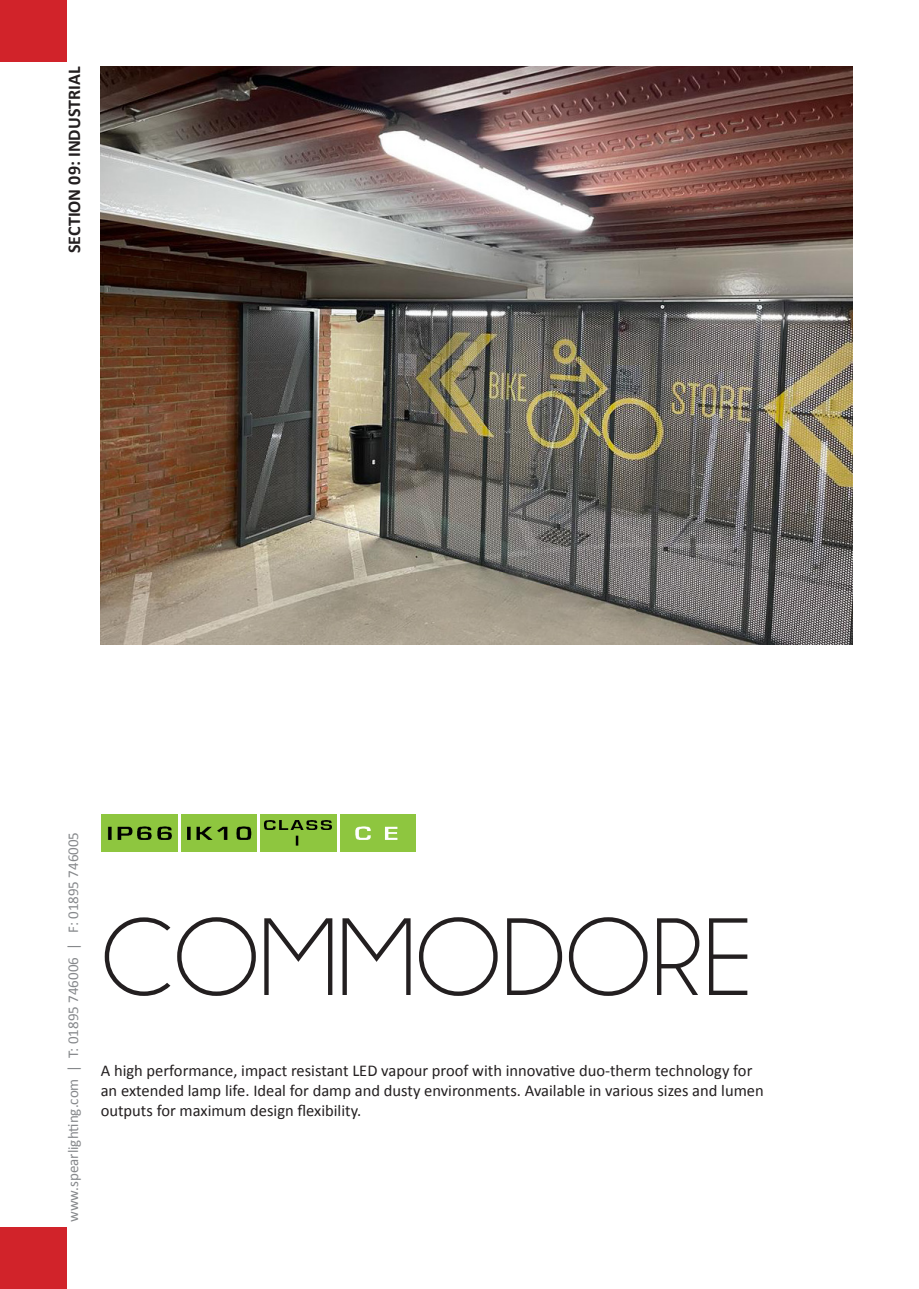
<style>
.page{position:relative;width:919px;height:1289px;background:#fff}
.page>*{position:absolute;margin:0;border:0;box-sizing:border-box;transform-origin:0 0}
.t1{font:111px "Champagne&Limousines";color:#231f20}
.t2{font:700 18px "Calibri";color:#231f20}
.t3{font:16.5px/19.8px "Calibri";color:#231f20}
.t4{font:15px "Calibri";color:#86888b}
</style>
<div class="page">
<img style="left:100px;top:67px;width:752px;height:577px">
<img style="left:102px;top:814px;width:75px;height:37px">
<img style="left:181px;top:814px;width:76px;height:37px">
<img style="left:261px;top:814px;width:75px;height:37px">
<img style="left:340px;top:814px;width:76px;height:37px">
<div style="left:0;top:0;width:67px;height:62px;background:#d1232a"></div>
<div style="left:0;top:1227px;width:67px;height:61px;background:#d1232a"></div>
<p class="t2" style="left:63px;top:253px;width:188px;rotate:-90deg">SECTION 09: INDUSTRIAL</p>
<p class="t4" style="left:64px;top:1222px;width:392px;rotate:-90deg">www.spearlighting.com | T: 01895 746006 | F: 01895 746005</p>
<p class="t1" style="left:101px;top:901px;width:654px">COMMODORE</p>
<p class="t3" style="left:101px;top:1060px;width:664px">A high performance, impact resistant LED vapour proof with innovative duo-therm technology for an extended lamp life. Ideal for damp and dusty environments. Available in various sizes and lumen outputs for maximum design flexibility.</p>
</div>
